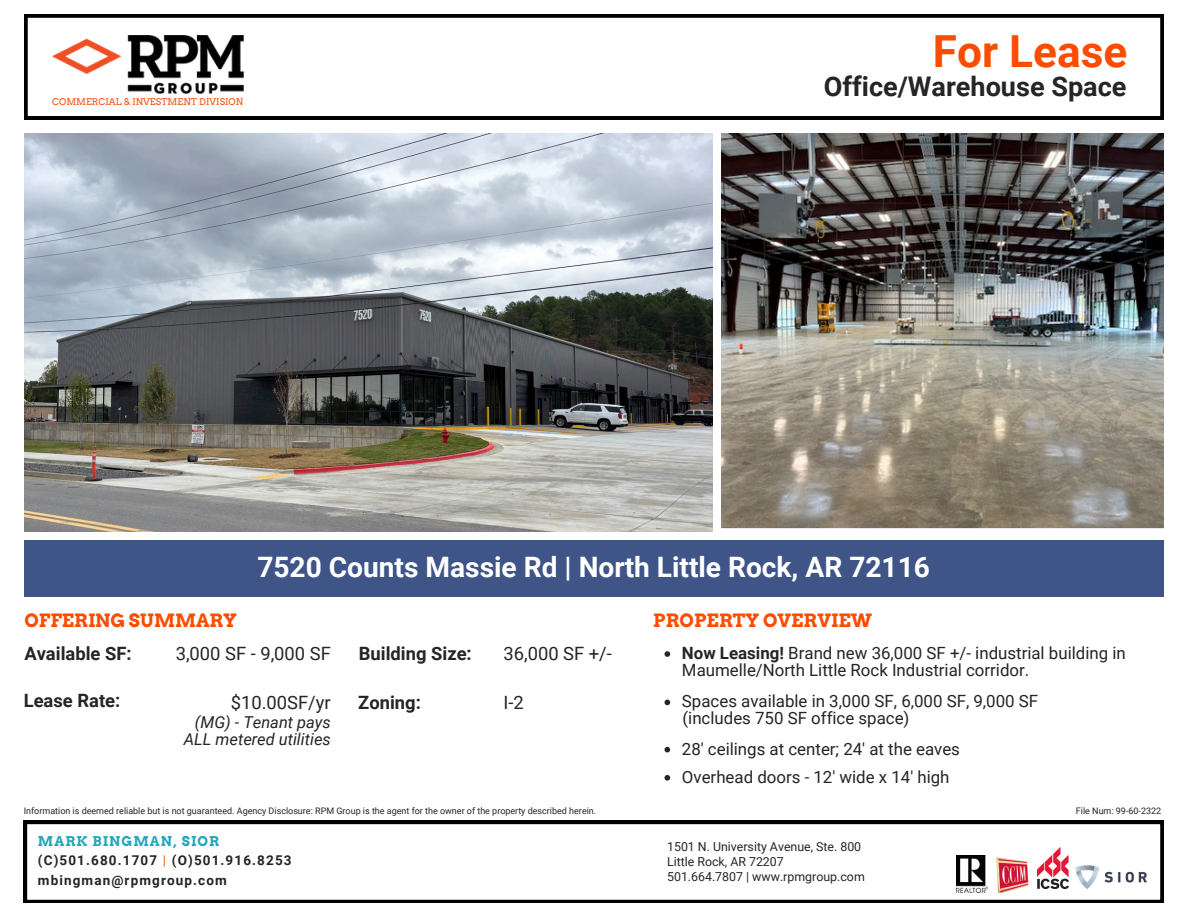
<style>
.page{position:relative;width:1188px;height:918px;background:#fff}
.page>*{position:absolute;margin:0;border:0;box-sizing:border-box;transform-origin:0 0}
.t1{font:700 44.25px "Roboto";color:#fc4c02}
.t2{font:700 28.2px "Roboto";color:#fff}
.t3{font:700 27px "Roboto";color:#252525}
.t4{font:700 18.3px/32.7px "Arvo";color:#fc4c02}
.t5{font:18.3px "Roboto";color:#252525}
.t6{font:700 18.3px "Roboto";color:#252525}
.t7{font:16.8px/16.8px "Roboto";color:#252525}
.t8{font:italic 16.35px/16.8px "Roboto";color:#252525;text-align:right}
.t9{font:700 13.5px/20.2px "Roboto";letter-spacing:.085em;color:#252525}
.t10{font:700 13.5px "Arvo";letter-spacing:.085em;color:#24a7b9}
.t11{font:12.3px "Roboto";color:#252525}
.t12{font:9.3px "Arvo";color:#fc4c02}
.t13{font:9px "Roboto";color:#252525}
.s1{font-family:"Roboto";color:#252525}
.s2{color:#ea722b}
.s3{font-weight:700}
</style>
<div class="page">
<svg style="left:24px;top:14px;width:1140px;height:105px"></svg>
<img style="left:52px;top:35px;width:192px;height:59px">
<div style="left:24px;top:540px;width:1140px;height:57px;background:#3f5588"></div>
<svg style="left:24px;top:821px;width:1139px;height:82px"></svg>
<img style="left:956px;top:856px;width:32px;height:37px">
<img style="left:995px;top:855px;width:36px;height:38px">
<img style="left:1037px;top:847px;width:32px;height:42px">
<img style="left:1076px;top:865px;width:71px;height:24px">
<img style="left:722px;top:134px;width:442px;height:395px">
<img style="left:24px;top:134px;width:689px;height:398px">
<svg style="left:665px;top:651px;width:5px;height:6px"></svg>
<svg style="left:665px;top:700px;width:5px;height:5px"></svg>
<svg style="left:665px;top:747px;width:5px;height:5px"></svg>
<svg style="left:665px;top:775px;width:5px;height:6px"></svg>
<h1 class="t12" style="left:52px;top:96px;width:192px">COMMERCIAL &amp; INVESTMENT DIVISION</h1>
<h2 class="t1" style="left:933px;top:26px;width:196px">For Lease</h2>
<p class="t3" style="left:824px;top:71px;width:304px">Office/Warehouse Space</p>
<p class="t2" style="left:257px;top:551px;width:674px">7520 Counts Massie Rd | North Little Rock, AR 72116</p>
<p class="t4" style="left:24px;top:604px;width:214px">OFFERING SUMMARY<br><span class="s1">Available SF:</span></p>
<h5 class="t5" style="left:176px;top:643px;width:157px">3,000 SF - 9,000 SF</h5>
<h5 class="t6" style="left:24px;top:690px;width:98px">Lease Rate:</h5>
<h4 class="t5" style="left:231px;top:692px;width:101px">$10.00SF/yr</h4>
<p class="t8" style="left:184px;top:714px;width:148px">(MG) - Tenant pays<br>ALL metered utilities</p>
<h4 class="t6" style="left:359px;top:643px;width:114px">Building Size:</h4>
<h3 class="t5" style="left:503px;top:643px;width:110px">36,000 SF +/-</h3>
<p class="t6" style="left:358px;top:692px;width:64px">Zoning:</p>
<p class="t5" style="left:503px;top:692px;width:22px">I-2</p>
<p class="t13" style="left:24px;top:806px;width:574px">Information is deemed reliable but is not guaranteed. Agency Disclosure: RPM Group is the agent for the owner of the property described herein.</p>
<h2 class="t10" style="left:38px;top:833px;width:183px">MARK BINGMAN, SIOR</h2>
<h5 class="t9" style="left:38px;top:850px;width:255px">(C)501.680.1707 <span class="s2">|</span> (O)501.916.8253 mbingman@rpmgroup.com</h5>
<h6 class="t4" style="left:653px;top:604px;width:220px">PROPERTY OVERVIEW</h6>
<p class="t7" style="left:682px;top:645px;width:445px"><span class="s3">Now Leasing!</span> Brand new 36,000 SF +/- industrial building in<br>Maumelle/North Little Rock Industrial corridor.</p>
<p class="t7" style="left:682px;top:693px;width:358px">Spaces available in 3,000 SF, 6,000 SF, 9,000 SF</p>
<p class="t7" style="left:683px;top:710px;width:228px">(includes 750 SF office space)</p>
<p class="t7" style="left:682px;top:741px;width:280px">28' ceilings at center; 24' at the eaves</p>
<p class="t7" style="left:682px;top:769px;width:269px">Overhead doors - 12' wide x 14' high</p>
<p class="t13" style="left:1076px;top:806px;width:87px">File Num: 99-60-2322</p>
<h4 class="t11" style="left:667px;top:840px;width:196px">1501 N. University Avenue, Ste. 800</h4>
<h5 class="t11" style="left:667px;top:855px;width:118px">Little Rock, AR 72207</h5>
<h6 class="t11" style="left:667px;top:869px;width:199px">501.664.7807 | www.rpmgroup.com</h6>
</div>
